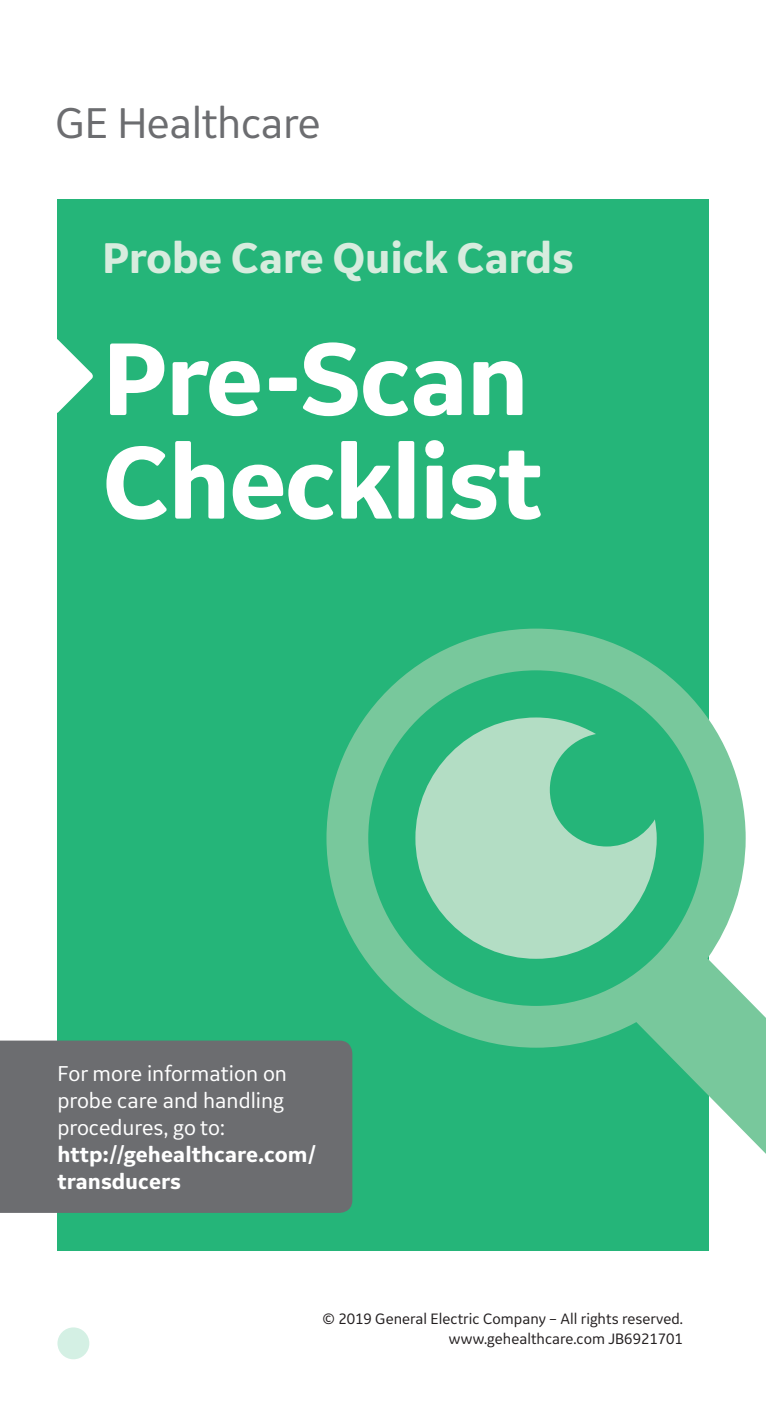
<style>
.page{position:relative;width:766px;height:1404px;background:#fff}
.page>*{position:absolute;margin:0;border:0;box-sizing:border-box;transform-origin:0 0}
.t1{font:700 108px/103.5px "GE Inspira Sans";letter-spacing:-.02em;color:#fff}
.t2{font:700 45px "GE Inspira Sans";letter-spacing:-.01em;color:#d7ecde}
.t3{font:45px "GE Inspira Sans";letter-spacing:-.01em;color:#6c6d70}
.t4{font:22.5px/27px "GE Inspira Sans";color:#fff}
.Legalize_and_Referen{font:15.75px "GE Inspira Sans";color:#231f20}
.s1{font-weight:700}
</style>
<div class="page">
<div style="left:57px;top:199px;width:651px;height:1051px;background:#25b579"></div>
<svg style="left:326px;top:628px;width:439px;height:545px"></svg>
<svg style="left:57px;top:339px;width:36px;height:74px"></svg>
<div style="left:0;top:1040px;width:352px;height:172px;background:#6c6d70"></div>
<div style="left:57px;top:1327px;width:32px;height:32px;background:#d4f0e4;border-radius:50%"></div>
<p class="t3" style="left:56px;top:95px;width:267px">GE Healthcare</p>
<p class="t2" style="left:102px;top:230px;width:473px">Probe Care Quick Cards</p>
<p class="t1" style="left:102px;top:324px;width:442px">Pre-Scan<br>Checklist</p>
<p class="t4" style="left:57px;top:1059px;width:259px">For more information on probe care and handling procedures, go to: <span class="s1">http://gehealthcare.com/ transducers</span></p>
<p class="Legalize_and_Referen" style="left:322px;top:1308px;width:362px">© 2019 General Electric Company – All rights reserved.</p>
<p class="Legalize_and_Referen" style="left:449px;top:1328px;width:235px">www.gehealthcare.com JB6921701</p>
</div>
